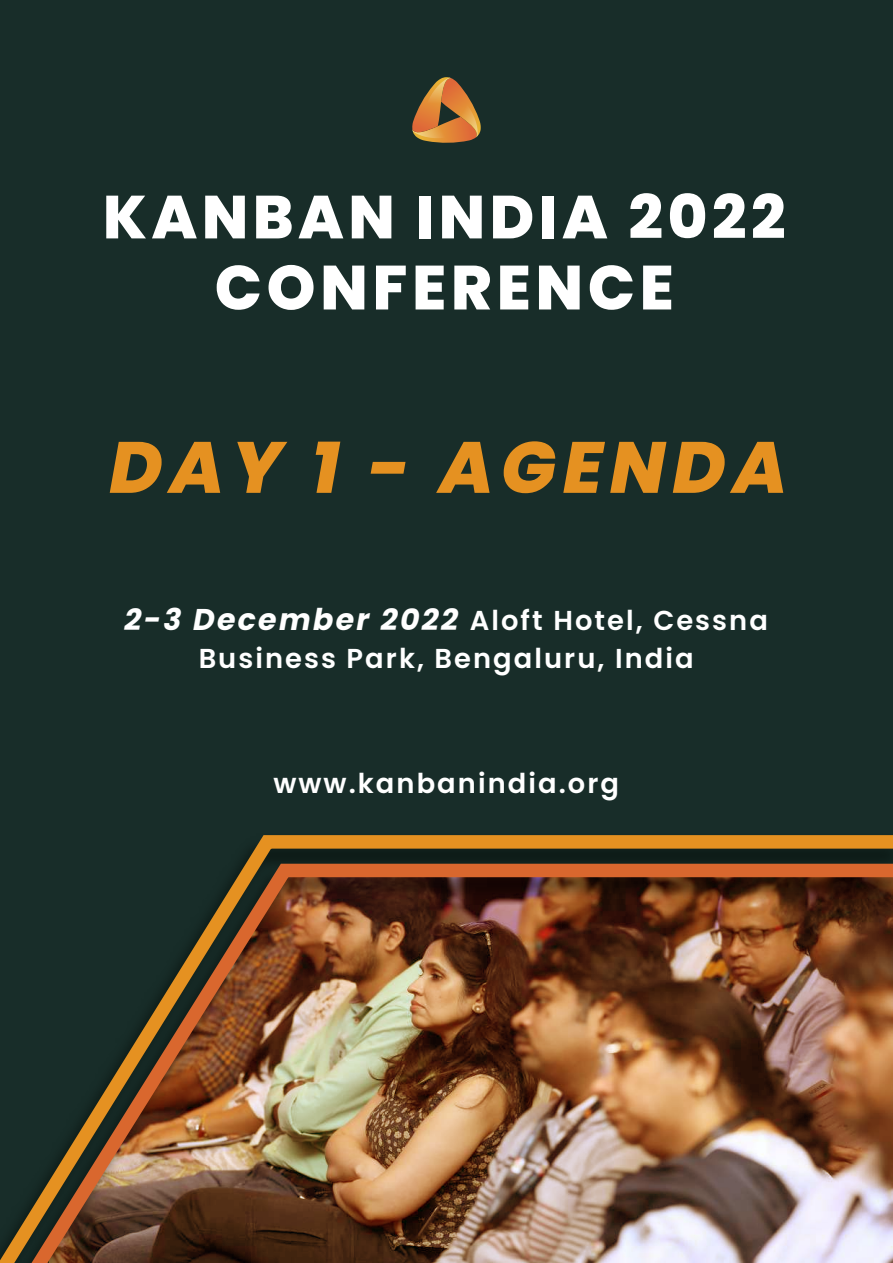
<style>
.page{position:relative;width:893px;height:1263px;background:#182d29}
.page>*{position:absolute;margin:0;border:0;box-sizing:border-box;transform-origin:0 0}
.t1{font:italic 800 72.3px "Poppins";letter-spacing:.1em;color:#e59121}
.t2{font:800 62.25px "Poppins";letter-spacing:.075em;color:#fff}
.t3{font:800 60.6px "Poppins";letter-spacing:.075em;color:#fff}
.t4{font:600 27.3px/37.5px "Poppins";letter-spacing:.075em;color:#fff;text-align:center}
.s1{font-weight:700;font-style:italic;font-size:30px}
</style>
<div class="page">
<img style="left:0;top:835px;width:868px;height:428px">
<svg style="left:412px;top:77px;width:69px;height:66px"></svg>
<img style="left:868px;top:835px;width:25px;height:428px">
<h3 class="t3" style="left:103px;top:182px;width:684px">KANBAN INDIA 2022</h3>
<h2 class="t2" style="left:215px;top:252px;width:461px">CONFERENCE</h2>
<h1 class="t1" style="left:109px;top:426px;width:680px">DAY 1 - AGENDA</h1>
<p class="t4" style="left:124px;top:602px;width:645px"><span class="s1">2-3 December 2022</span> Aloft Hotel, Cessna<br>Business Park, Bengaluru, India</p>
<p class="t4" style="left:273px;top:764px;width:347px">www.kanbanindia.org</p>
</div>
